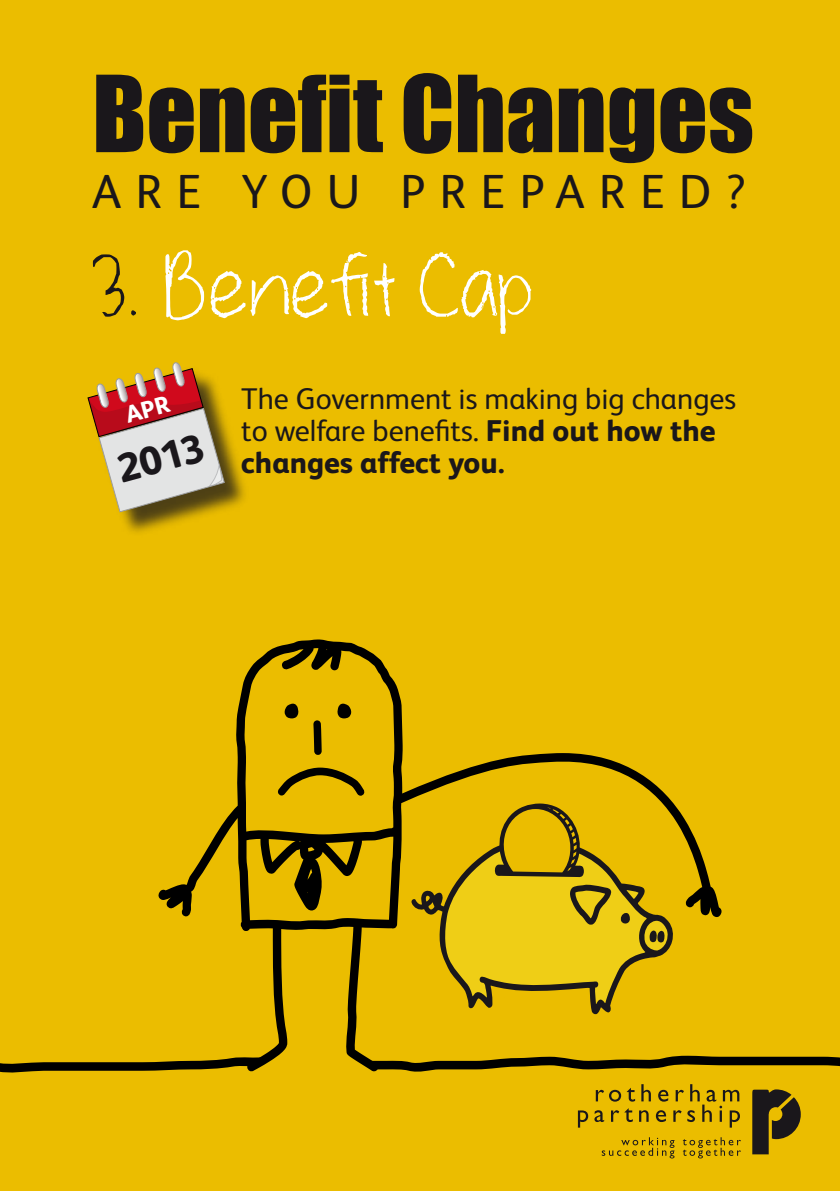
<style>
.page{position:relative;width:840px;height:1191px;background:#fff}
.page>*{position:absolute;margin:0;border:0;box-sizing:border-box;transform-origin:0 0}
.t1{font:110px "whateverittakes";letter-spacing:.01em;color:#fff}
.t2{font:98px "Impact";color:#1a171b}
.t3{font:48px "FS Albert";letter-spacing:.3em;color:#1a171b}
.t4{font:800 40px "FS Albert";color:#1a171b}
.t5{font:30px/32px "FS Albert";color:#1a171b}
.t6{font:italic 700 24px "Times";color:#fff}
.s1{color:#1a171b}
.s2{font-weight:800}
</style>
<div class="page">
<div style="left:0;top:0;width:839px;height:1191px;background:#ebbd00"></div>
<svg style="left:236px;top:639px;width:437px;height:164px"></svg>
<svg style="left:277px;top:767px;width:87px;height:28px"></svg>
<svg style="left:0;top:803px;width:839px;height:355px"></svg>
<div style="left:89px;top:364px;width:161px;height:174px;background:#1a171b;opacity:.75"></div>
<svg style="left:87px;top:362px;width:138px;height:151px"></svg>
<h2 class="t2" style="left:92px;top:38px;width:663px">Benefit Changes</h2>
<h3 class="t3" style="left:92px;top:165px;width:655px">Are you Prepa red?</h3>
<h1 class="t1" style="left:92px;top:223px;width:443px"><span class="s1">3.</span> Benefit Cap</h1>
<p class="t6" style="left:116px;top:383px;width:48px">APR</p>
<h3 class="t4" style="left:112px;top:447px;width:90px;rotate:-15deg">2013</h3>
<p class="t5" style="left:241px;top:382px;width:496px">The Government is making big changes to welfare benefits. <span class="s2">Find out how the changes affect you.</span></p>
</div>
